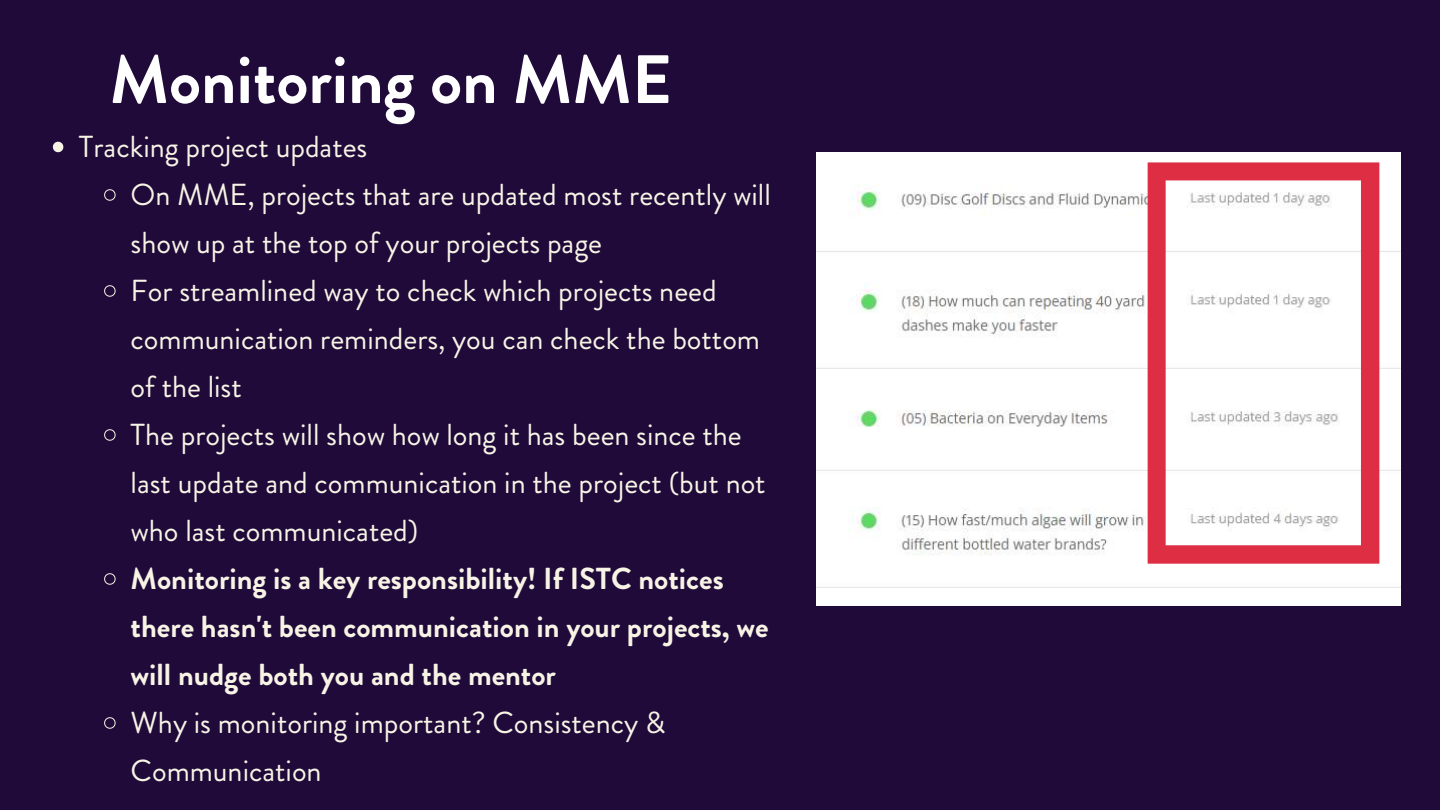
<style>
.page{position:relative;width:1440px;height:810px;background:#1f0a3a}
.page>*{position:absolute;margin:0;border:0;box-sizing:border-box;transform-origin:0 0}
.t1{font:700 68.3px "Brandon Grotesque";color:#fff}
.t2{font:30.4px/48px "Brandon Grotesque";color:#f8f4e5}
.t3{font:700 30.4px/48px "Brandon Grotesque";color:#f8f4e5}
</style>
<div class="page">
<img style="left:816px;top:153px;width:584px;height:452px">
<svg style="left:1148px;top:162px;width:231px;height:402px;background:#f4ccd1"></svg>
<svg style="left:53px;top:142px;width:10px;height:10px"></svg>
<svg style="left:104px;top:189px;width:12px;height:12px"></svg>
<svg style="left:104px;top:285px;width:12px;height:12px"></svg>
<svg style="left:104px;top:429px;width:12px;height:12px"></svg>
<svg style="left:104px;top:573px;width:12px;height:12px"></svg>
<svg style="left:104px;top:717px;width:12px;height:12px"></svg>
<h1 class="t1" style="left:109px;top:31px;width:564px">Monitoring on MME</h1>
<p class="t2" style="left:131px;top:123px;width:642px;text-indent:-52px">Tracking project updates<br>On MME, projects that are updated most recently will show up at the top of your projects page<br>For streamlined way to check which projects need communication reminders, you can check the bottom of the list<br>The projects will show how long it has been since the last update and communication in the project (but not who last communicated)</p>
<p class="t3" style="left:131px;top:555px;width:640px">Monitoring is a key responsibility! If ISTC notices there hasn't been communication in your projects, we will nudge both you and the mentor</p>
<p class="t2" style="left:131px;top:699px;width:536px">Why is monitoring important? Consistency &amp;<br>Communication</p>
</div>
